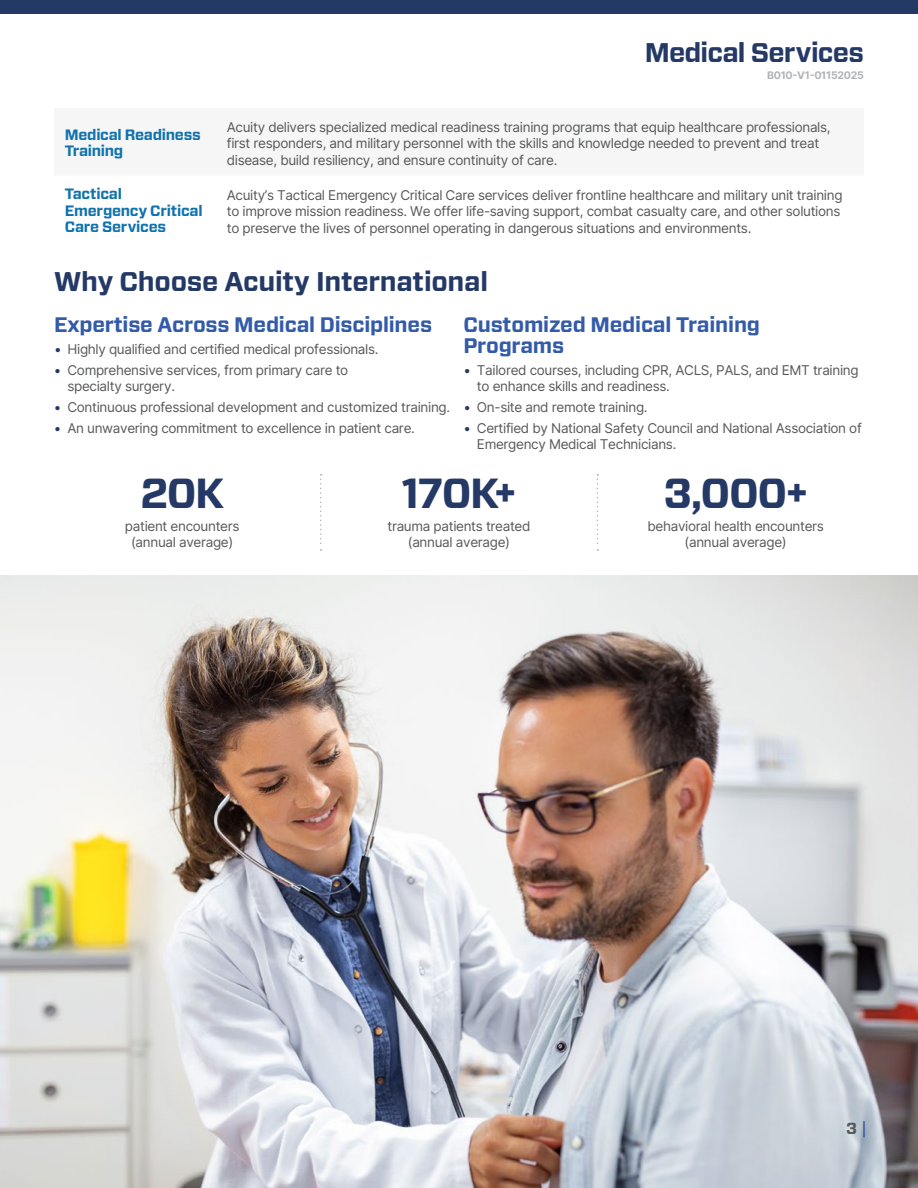
<style>
.page{position:relative;width:918px;height:1188px;background:#fff}
.page>*{position:absolute;margin:0;border:0;box-sizing:border-box;transform-origin:0 0}
.t1{font:700 42px "Forza";letter-spacing:-.035em;color:#253967}
.t2{font:700 27px "Forza";letter-spacing:-.01em;color:#253967}
.t3{font:700 21px/21px "Forza";letter-spacing:-.01em;color:#335ba9}
.t4{font:700 16.05px "Forza";color:#58595b}
.t5{font:700 15px/16.5px "Forza";letter-spacing:-.02em;color:#1173ad}
.t6{font:13.5px/16.5px "Inter";letter-spacing:-.025em;color:#58595b}
.t7{font:10.5px "Inter";letter-spacing:-.025em;color:#b1b4b6}
.s1{color:#253967}
</style>
<div class="page">
<img style="left:0;top:575px;width:918px;height:613px">
<svg style="left:320px;top:474px;width:2px;height:77px"></svg>
<svg style="left:597px;top:474px;width:1px;height:77px"></svg>
<div style="left:0;top:0;width:918px;height:14px;background:#253967"></div>
<svg style="left:863px;top:1121px;width:2px;height:16px"></svg>
<h2 class="t2" style="left:645px;top:34px;width:221px">Medical Services</h2>
<p class="t7" style="left:767px;top:67px;width:98px">B010-V1-01152025</p>
<p class="t5" style="left:65px;top:126px;width:138px">Medical Readiness<br>Training</p>
<p class="t6" style="left:227px;top:118px;width:605px">Acuity delivers specialized medical readiness training programs that equip healthcare professionals, first responders, and military personnel with the skills and knowledge needed to prevent and treat disease, build resiliency, and ensure continuity of care.</p>
<p class="t5" style="left:65px;top:186px;width:139px">Tactical<br>Emergency Critical<br>Care Services</p>
<p class="t6" style="left:227px;top:186px;width:617px">Acuity’s Tactical Emergency Critical Care services deliver frontline healthcare and military unit training to improve mission readiness. We offer life-saving support, combat casualty care, and other solutions to preserve the lives of personnel operating in dangerous situations and environments.</p>
<h2 class="t2" style="left:54px;top:263px;width:436px">Why Choose Acuity International</h2>
<h3 class="t3" style="left:54px;top:314px;width:380px">Expertise Across Medical Disciplines</h3>
<p class="t6" style="left:54px;top:340px;width:326px"><span class="s1">•</span> Highly qualified and certified medical professionals.</p>
<p class="t6" style="left:67px;top:361px;width:282px;text-indent:-13px"><span class="s1">•</span> Comprehensive services, from primary care to specialty surgery.</p>
<p class="t6" style="left:54px;top:398px;width:398px"><span class="s1">•</span> Continuous professional development and customized training.</p>
<p class="t6" style="left:54px;top:419px;width:362px"><span class="s1">•</span> An unwavering commitment to excellence in patient care.</p>
<h3 class="t3" style="left:464px;top:314px;width:298px">Customized Medical Training<br>Programs</h3>
<p class="t6" style="left:477px;top:361px;width:383px;text-indent:-13px"><span class="s1">•</span> Tailored courses, including CPR, ACLS, PALS, and EMT training to enhance skills and readiness.</p>
<p class="t6" style="left:463px;top:399px;width:186px"><span class="s1">•</span> On-site and remote training.</p>
<p class="t6" style="left:477px;top:419px;width:386px;text-indent:-13px"><span class="s1">•</span> Certified by National Safety Council and National Association of<br>Emergency Medical Technicians.</p>
<h1 class="t1" style="left:140px;top:465px;width:86px">20K</h1>
<p class="t6" style="left:125px;top:517px;width:116px;text-align:center">patient encounters (annual average)</p>
<h1 class="t1" style="left:402px;top:465px;width:116px">170K+</h1>
<p class="t6" style="left:387px;top:517px;width:145px;text-align:center">trauma patients treated (annual average)</p>
<h1 class="t1" style="left:664px;top:465px;width:146px">3,000+</h1>
<p class="t6" style="left:648px;top:517px;width:178px;text-align:center">behavioral health encounters (annual average)</p>
<p class="t4" style="left:846px;top:1118px;width:13px">3</p>
</div>
